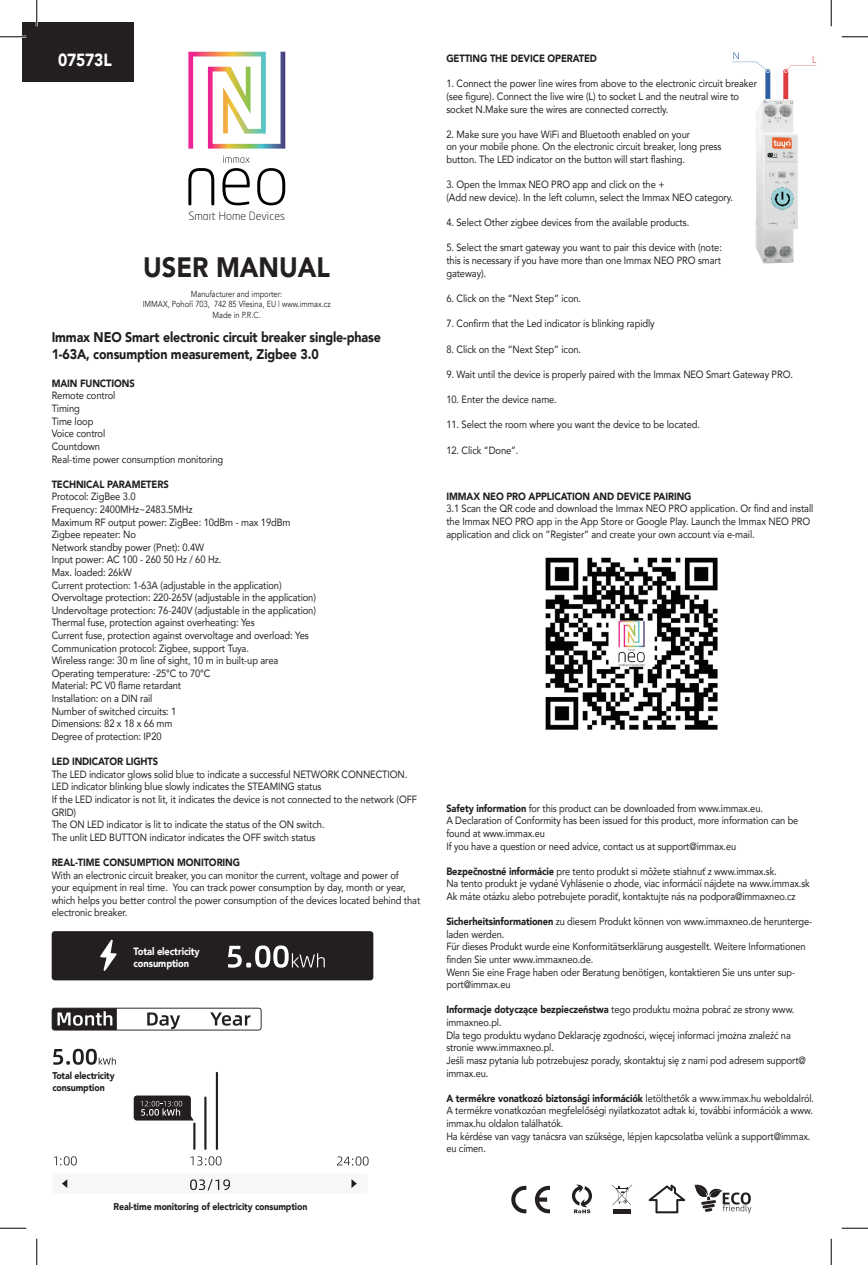
<style>
.page{position:relative;width:868px;height:1265px;background:#fff}
.page>*{position:absolute;margin:0;border:0;box-sizing:border-box;transform-origin:0 0}
.t1{font:900 28px "Avenir";color:#231f20;scale:.9 1}
.t2{font:900 17.5px "Avenir";letter-spacing:-.01em;color:#fff;scale:.89 1}
.t3{font:900 14px/16.8px "Avenir";letter-spacing:-.01em;color:#231f20;scale:.89 1}
.t4{font:300 11.2px "Neo Tech Std";letter-spacing:.01em;color:#000001}
.t5{font:10.5px/12.6px "Avenir";letter-spacing:-.01em;color:#231f20;scale:.89 1}
.t6{font:10.5px/12.6px "Avenir";letter-spacing:-.01em;color:#231f20;scale:.88 1}
.t7{font:900 10.5px "Avenir";letter-spacing:-.01em;color:#231f20;scale:.89 1}
.t8{font:900 10.5px/12.6px "Avenir";letter-spacing:-.01em;color:#fff;scale:.89 1}
.t9{font:900 9.8px/11.9px "Avenir";letter-spacing:-.01em;color:#231f20;scale:.89 1}
.t10{font:8.75px/10.5px "Avenir";color:#231f20;text-align:center;scale:.85 1}
.s1{font-weight:900}
</style>
<div class="page">
<div style="left:52px;top:930px;width:321px;height:50px;background:#231f20;border-radius:3px"></div>
<svg style="left:100px;top:939px;width:17px;height:32px"></svg>
<svg style="left:228px;top:945px;width:97px;height:22px"></svg>
<svg style="left:54px;top:1156px;width:23px;height:9px"></svg>
<svg style="left:190px;top:1156px;width:31px;height:9px"></svg>
<svg style="left:337px;top:1156px;width:31px;height:9px"></svg>
<div style="left:52px;top:1173px;width:316px;height:20px;background:#f7f7f8;border-radius:4px"></div>
<svg style="left:53px;top:1048px;width:63px;height:16px"></svg>
<svg style="left:52px;top:1007px;width:209px;height:23px"></svg>
<hr style="left:193px;top:1122px;width:2px;height:27px;background:#231f20">
<hr style="left:204px;top:1096px;width:2px;height:53px;background:#231f20">
<hr style="left:216px;top:1071px;width:2px;height:78px;background:#231f20">
<svg style="left:62px;top:1179px;width:5px;height:8px"></svg>
<svg style="left:351px;top:1179px;width:6px;height:8px"></svg>
<svg style="left:190px;top:1179px;width:40px;height:10px"></svg>
<svg style="left:134px;top:1095px;width:60px;height:25px"></svg>
<svg style="left:188px;top:52px;width:97px;height:97px"></svg>
<svg style="left:188px;top:168px;width:26px;height:37px"></svg>
<svg style="left:257px;top:168px;width:28px;height:37px"></svg>
<svg style="left:222px;top:155px;width:28px;height:50px"></svg>
<div style="left:22px;top:22px;width:111px;height:59px;background:#231f20"></div>
<div style="left:765px;top:69px;width:5px;height:34px;background:#3060a3;border-radius:2px"></div>
<div style="left:783px;top:69px;width:5px;height:34px;background:#dd3c41;border-radius:2px"></div>
<svg style="left:732px;top:52px;width:37px;height:21px"></svg>
<svg style="left:783px;top:56px;width:33px;height:17px"></svg>
<img style="left:755px;top:99px;width:42px;height:164px">
<svg style="left:765px;top:99px;width:5px;height:4px"></svg>
<svg style="left:783px;top:99px;width:5px;height:4px"></svg>
<img style="left:545px;top:557px;width:173px;height:173px">
<svg style="left:694px;top:1184px;width:57px;height:28px"></svg>
<svg style="left:613px;top:1209px;width:17px;height:3px"></svg>
<svg style="left:612px;top:1184px;width:20px;height:20px"></svg>
<svg style="left:511px;top:1185px;width:15px;height:27px"></svg>
<svg style="left:534px;top:1185px;width:16px;height:27px"></svg>
<svg style="left:571px;top:1184px;width:20px;height:28px"></svg>
<svg style="left:648px;top:1184px;width:37px;height:28px"></svg>
<hr style="left:0;top:36px;width:26px;height:2px;background:#fff">
<hr style="left:36px;top:0;width:2px;height:26px;background:#fff">
<svg style="left:0;top:36px;width:26px;height:1px"></svg>
<svg style="left:841px;top:36px;width:26px;height:1px"></svg>
<svg style="left:0;top:1227px;width:26px;height:1px"></svg>
<svg style="left:841px;top:1227px;width:26px;height:1px"></svg>
<svg style="left:36px;top:0;width:1px;height:26px"></svg>
<svg style="left:36px;top:1238px;width:1px;height:26px"></svg>
<svg style="left:830px;top:0;width:1px;height:26px"></svg>
<svg style="left:830px;top:1238px;width:1px;height:26px"></svg>
<h2 class="t2" style="left:58px;top:45px;width:62px">07573L</h2>
<p class="t7" style="left:446px;top:49px;width:170px">GETTING THE DEVICE OPERATED</p>
<p class="t5" style="left:446px;top:77px;width:350px">1. Connect the power line wires from above to the electronic circuit breaker (see figure). Connect the live wire (L) to socket L and the neutral wire to socket N.Make sure the wires are connected correctly.</p>
<p class="t5" style="left:446px;top:127px;width:310px">2. Make sure you have WiFi and Bluetooth enabled on your<br>on your mobile phone. On the electronic circuit breaker, long press button. The LED indicator on the button will start flashing.</p>
<p class="t5" style="left:446px;top:178px;width:323px">3. Open the Immax NEO PRO app and click on the +<br>(Add new device). In the left column, select the Immax NEO category.</p>
<p class="t5" style="left:446px;top:216px;width:274px">4. Select Other zigbee devices from the available products.</p>
<p class="t5" style="left:446px;top:241px;width:311px;text-align:justify">5. Select the smart gateway you want to pair this device with (note: this is necessary if you have more than one Immax NEO PRO smart gateway).</p>
<p class="t5" style="left:446px;top:291px;width:153px">6. Click on the “Next Step” icon.</p>
<p class="t5" style="left:446px;top:316px;width:235px">7. Confirm that the Led indicator is blinking rapidly</p>
<p class="t4" style="left:188px;top:209px;width:98px">Smart Home Devices</p>
<h1 class="t1" style="left:143px;top:243px;width:209px">USER MANUAL</h1>
<p class="t10" style="left:143px;top:288px;width:222px">Manufacturer and importer:<br>IMMAX, Pohoří 703, 742 85 Vřesina, EU | www.immax.cz<br>Made in P.R.C.</p>
<h3 class="t3" style="left:52px;top:329px;width:371px">Immax NEO Smart electronic circuit breaker single-phase<br>1-63A, consumption measurement, Zigbee 3.0</h3>
<p class="t7" style="left:52px;top:374px;width:95px">MAIN FUNCTIONS</p>
<p class="t5" style="left:52px;top:389px;width:194px">Remote control<br>Timing<br>Time loop<br>Voice control<br>Countdown<br>Real-time power consumption monitoring</p>
<p class="t7" style="left:52px;top:475px;width:133px">TECHNICAL PARAMETERS</p>
<p class="t5" style="left:52px;top:490px;width:298px">Protocol: ZigBee 3.0<br>Frequency: 2400MHz~2483.5MHz<br>Maximum RF output power: ZigBee: 10dBm - max 19dBm Zigbee repeater: No<br>Network standby power (Pnet): 0.4W<br>Input power: AC 100 - 260 50 Hz / 60 Hz.<br>Max. loaded: 26kW<br>Current protection: 1-63A (adjustable in the application)<br>Overvoltage protection: 220-265V (adjustable in the application)<br>Undervoltage protection: 76-240V (adjustable in the application)<br>Thermal fuse, protection against overheating: Yes<br>Current fuse, protection against overvoltage and overload: Yes Communication protocol: Zigbee, support Tuya.<br>Wireless range: 30 m line of sight, 10 m in built-up area Operating temperature: -25°C to 70°C<br>Material: PC V0 flame retardant<br>Installation: on a DIN rail<br>Number of switched circuits: 1<br>Dimensions: 82 x 18 x 66 mm<br>Degree of protection: IP20</p>
<p class="t7" style="left:52px;top:752px;width:121px">LED INDICATOR LIGHTS</p>
<p class="t5" style="left:52px;top:767px;width:412px">The LED indicator glows solid blue to indicate a successful NETWORK CONNECTION.<br>LED indicator blinking blue slowly indicates the STEAMING status<br>If the LED indicator is not lit, it indicates the device is not connected to the network (OFF GRID)<br>The ON LED indicator is lit to indicate the status of the ON switch.<br>The unlit LED BUTTON indicator indicates the OFF switch status</p>
<p class="t7" style="left:52px;top:853px;width:213px">REAL-TIME CONSUMPTION MONITORING</p>
<p class="t5" style="left:52px;top:868px;width:415px">With an electronic circuit breaker, you can monitor the current, voltage and power of<br>your equipment in real time. You can track power consumption by day, month or year, which helps you better control the power consumption of the devices located behind that electronic breaker.</p>
<p class="t8" style="left:133px;top:944px;width:76px">Total electricity consumption</p>
<p class="t9" style="left:52px;top:1068px;width:71px">Total electricity consumption</p>
<p class="t9" style="left:113px;top:1199px;width:219px">Real-time monitoring of electricity consumption</p>
<p class="t5" style="left:446px;top:342px;width:153px">8. Click on the “Next Step” icon.</p>
<p class="t5" style="left:446px;top:367px;width:391px">9. Wait until the device is properly paired with the Immax NEO Smart Gateway PRO.</p>
<p class="t5" style="left:446px;top:393px;width:126px">10. Enter the device name.</p>
<p class="t5" style="left:446px;top:418px;width:286px">11. Select the room where you want the device to be located.</p>
<p class="t5" style="left:446px;top:443px;width:83px">12. Click “Done”.</p>
<p class="t7" style="left:446px;top:487px;width:277px">IMMAX NEO PRO APPLICATION AND DEVICE PAIRING</p>
<p class="t5" style="left:446px;top:502px;width:414px">3.1 Scan the QR code and download the Immax NEO PRO application. Or find and install the Immax NEO PRO app in the App Store or Google Play. Launch the Immax NEO PRO application and click on “Register” and create your own account via e-mail.</p>
<p class="t6" style="left:446px;top:801px;width:401px"><span class="s1">Safety information</span> for this product can be downloaded from www.immax.eu.<br>A Declaration of Conformity has been issued for this product, more information can be found at www.immax.eu<br>If you have a question or need advice, contact us at support@immax.eu</p>
<p class="t6" style="left:446px;top:864px;width:414px"><span class="s1">Bezpečnostné informácie</span> pre tento produkt si môžete stiahnuť z www.immax.sk.<br>Na tento produkt je vydané Vyhlásenie o zhode, viac informácií nájdete na www.immax.sk<br>Ak máte otázku alebo potrebujete poradiť, kontaktujte nás na podpora@immaxneo.cz</p>
<p class="t6" style="left:446px;top:914px;width:417px"><span class="s1">Sicherheitsinformationen</span> zu diesem Produkt können von www.immaxneo.de herunterge&shy;laden werden.<br>Für dieses Produkt wurde eine Konformitätserklärung ausgestellt. Weitere Informationen finden Sie unter www.immaxneo.de.<br>Wenn Sie eine Frage haben oder Beratung benötigen, kontaktieren Sie uns unter sup&shy;port@immax.eu</p>
<p class="t6" style="left:446px;top:1002px;width:410px"><span class="s1">Informacje dotyczące bezpieczeństwa</span> tego produktu można pobrać ze strony www. immaxneo.pl.<br>Dla tego produktu wydano Deklarację zgodności, więcej informaci jmożna znaleźć na stronie www.immaxneo.pl.<br>Jeśli masz pytania lub potrzebujesz porady, skontaktuj się z nami pod adresem support@ immax.eu.</p>
<p class="t6" style="left:446px;top:1091px;width:419px"><span class="s1">A termékre vonatkozó biztonsági információk</span> letölthetők a www.immax.hu weboldalról.<br>A termékre vonatkozóan megfelelőségi nyilatkozatot adtak ki, további információk a www. immax.hu oldalon találhatók.<br>Ha kérdése van vagy tanácsra van szüksége, lépjen kapcsolatba velünk a support@immax. eu címen.</p>
</div>
